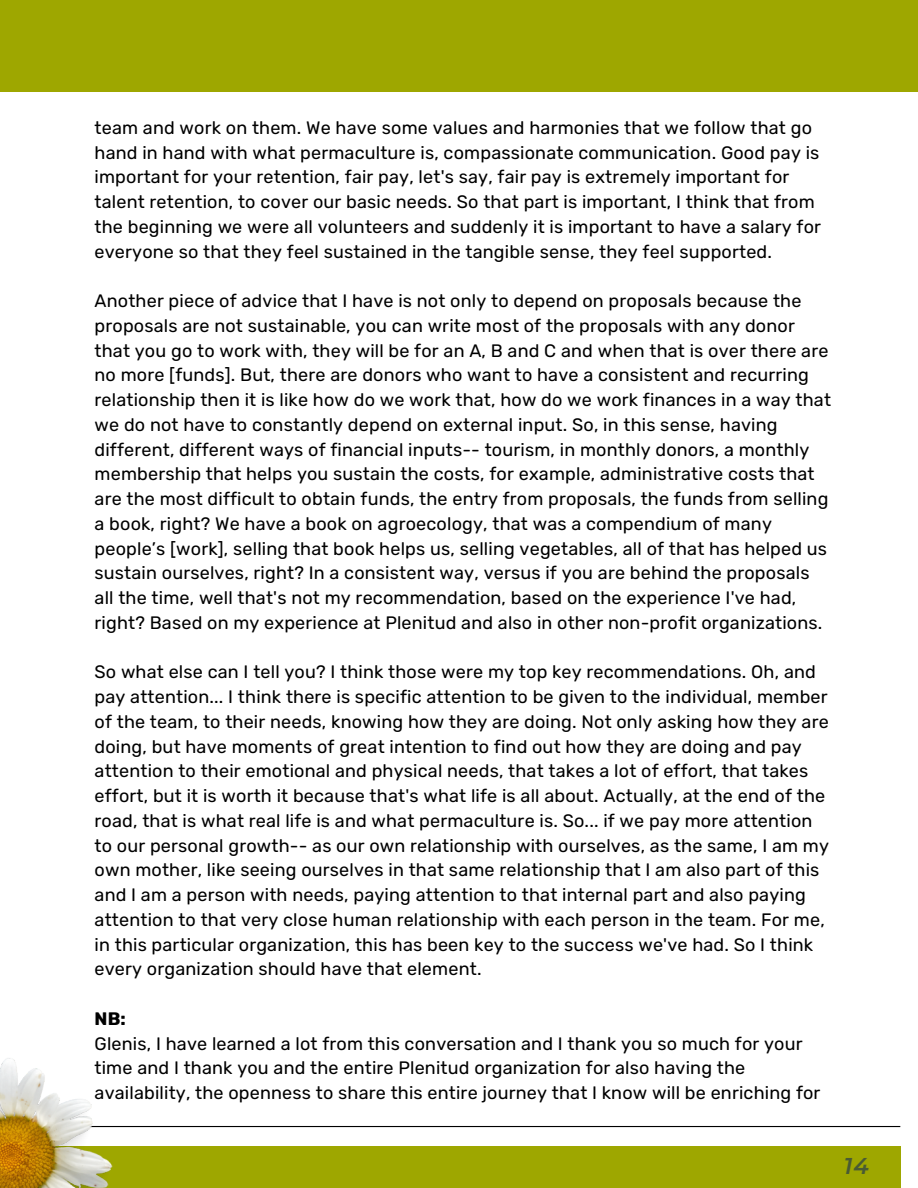
<style>
.page{position:relative;width:918px;height:1188px;background:#fff}
.page>*{position:absolute;margin:0;border:0;box-sizing:border-box;transform-origin:0 0}
.t1{font:italic 600 22.8px "Montserrat";color:#495b34}
.t2{font:18px/24.8px "Rubik";letter-spacing:.01em;color:#000}
.t3{font:700 18px "Rubik";color:#000}
</style>
<div class="page">
<div style="left:0;top:0;width:918px;height:92px;background:#9ea700"></div>
<div style="left:15px;top:1146px;width:886px;height:42px;background:#9ea700"></div>
<hr style="left:17px;top:1126px;width:883px;height:1px;background:#000">
<img style="left:0;top:1058px;width:112px;height:130px">
<p class="t2" style="left:95px;top:115px;width:728px">team and work on them. We have some values and harmonies that we follow that go hand in hand with what permaculture is, compassionate communication. Good pay is important for your retention, fair pay, let's say, fair pay is extremely important for talent retention, to cover our basic needs. So that part is important, I think that from the beginning we were all volunteers and suddenly it is important to have a salary for everyone so that they feel sustained in the tangible sense, they feel supported.</p>
<p class="t2" style="left:95px;top:289px;width:738px">Another piece of advice that I have is not only to depend on proposals because the proposals are not sustainable, you can write most of the proposals with any donor that you go to work with, they will be for an A, B and C and when that is over there are no more [funds]. But, there are donors who want to have a consistent and recurring relationship then it is like how do we work that, how do we work finances in a way that we do not have to constantly depend on external input. So, in this sense, having different, different ways of financial inputs-- tourism, in monthly donors, a monthly membership that helps you sustain the costs, for example, administrative costs that are the most difficult to obtain funds, the entry from proposals, the funds from selling a book, right? We have a book on agroecology, that was a compendium of many people’s [work], selling that book helps us, selling vegetables, all of that has helped us sustain ourselves, right? In a consistent way, versus if you are behind the proposals all the time, well that's not my recommendation, based on the experience I've had, right? Based on my experience at Plenitud and also in other non-profit organizations.</p>
<p class="t2" style="left:95px;top:660px;width:736px">So what else can I tell you? I think those were my top key recommendations. Oh, and pay attention... I think there is specific attention to be given to the individual, member of the team, to their needs, knowing how they are doing. Not only asking how they are doing, but have moments of great intention to find out how they are doing and pay attention to their emotional and physical needs, that takes a lot of effort, that takes effort, but it is worth it because that's what life is all about. Actually, at the end of the road, that is what real life is and what permaculture is. So... if we pay more attention to our personal growth-- as our own relationship with ourselves, as the same, I am my own mother, like seeing ourselves in that same relationship that I am also part of this and I am a person with needs, paying attention to that internal part and also paying attention to that very close human relationship with each person in the team. For me, in this particular organization, this has been key to the success we've had. So I think every organization should have that element.</p>
<p class="t3" style="left:95px;top:1008px;width:33px">NB:</p>
<p class="t2" style="left:95px;top:1031px;width:727px">Glenis, I have learned a lot from this conversation and I thank you so much for your time and I thank you and the entire Plenitud organization for also having the availability, the openness to share this entire journey that I know will be enriching for</p>
<p class="t1" style="left:844px;top:1152px;width:27px">14</p>
</div>
